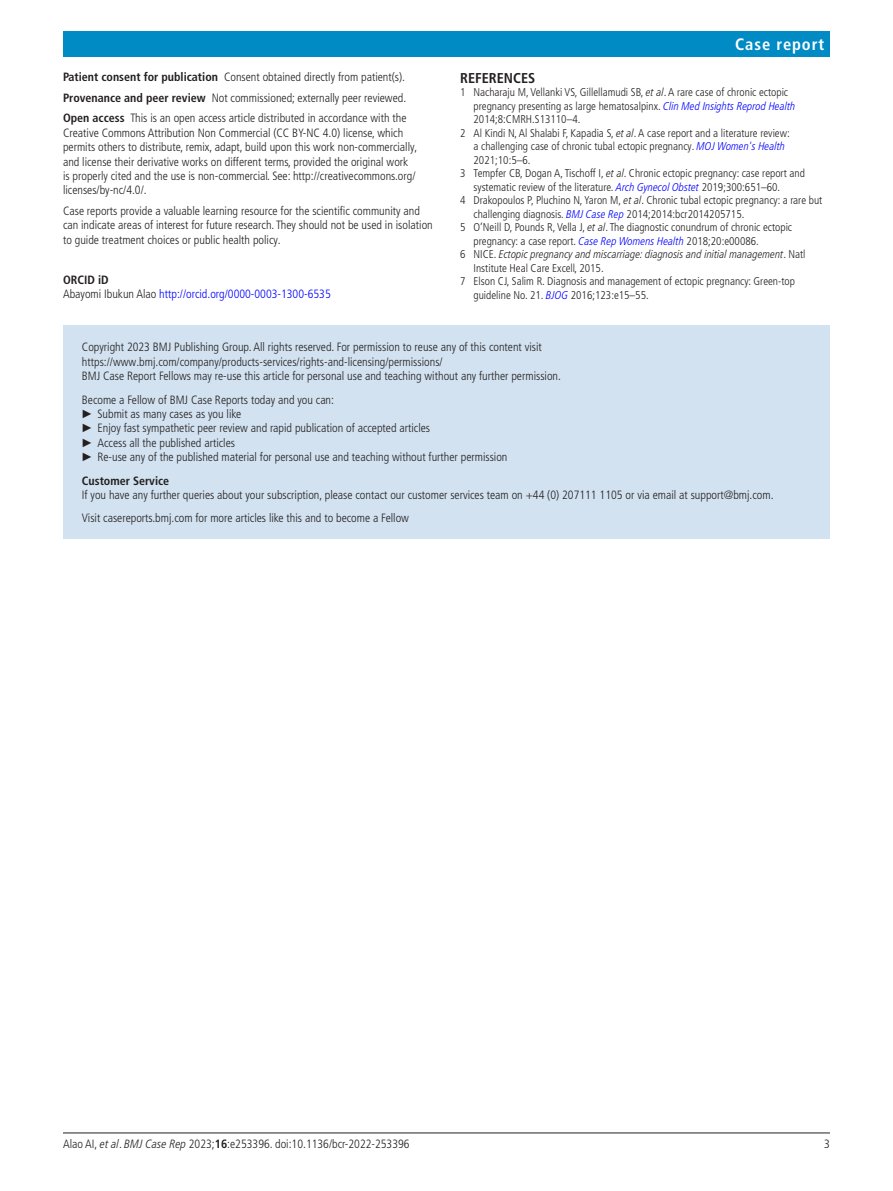
<style>
.page{position:relative;width:893px;height:1191px;background:#fff}
.page>*{position:absolute;margin:0;border:0;box-sizing:border-box;transform-origin:0 0}
.t1{font:700 condensed 16.5px "Frutiger LT Pro";letter-spacing:.055em;color:#fff}
.t2{font:700 condensed 14.25px "Frutiger LT Std";color:#231f20}
.t3{font:300 condensed 12px/14.5px "Frutiger LT Pro";color:#231f20}
.t4{font:300 condensed 12px/14.5px "Frutiger LT Pro";color:#00f}
.t5{font:700 condensed 12px "Frutiger LT Pro";color:#231f20}
.t6{font:300 condensed 11.25px "Frutiger LT Pro";color:#231f20}
.t7{font:italic 300 condensed 11.25px "Frutiger LT Pro";color:#231f20}
.s1{font-weight:700}
.s2{font-weight:700;color:#231f20}
.s3{color:#231f20}
.s4{font-style:italic}
.s5{font-style:italic;color:#00f}
.s6{font-style:normal}
.s7{font-family:"Arial";font-weight:400;font-stretch:normal}
</style>
<div class="page">
<hr style="left:63px;top:1132px;width:767px;height:1px;background:#231f20">
<div style="left:63px;top:31px;width:767px;height:25px;background:#008bc5"></div>
<div style="left:63px;top:326px;width:767px;height:213px;background:#d2e2f0"></div>
<p class="t3" style="left:63px;top:67px;width:345px;line-height:20.5px;text-align:justify"><span class="s1">Patient consent for publication</span> Consent obtained directly from patient(s).<br><span class="s1">Provenance and peer review</span> Not commissioned; externally peer reviewed.<br><span class="s1">Open access</span> This is an open access article distributed in accordance with the</p>
<p class="t3" style="left:63px;top:125px;width:356px">Creative Commons Attribution Non Commercial (CC BY-NC 4.0) license, which permits others to distribute, remix, adapt, build upon this work non-commercially, and license their derivative works on different terms, provided the original work is properly cited and the use is non-commercial. See: http://creativecommons.org/ licenses/by-nc/4.0/.</p>
<p class="t3" style="left:63px;top:204px;width:371px">Case reports provide a valuable learning resource for the scientific community and can indicate areas of interest for future research. They should not be used in isolation to guide treatment choices or public health policy.</p>
<p class="t4" style="left:63px;top:273px;width:269px"><span class="s2">ORCID iD<br></span><span class="s3">Abayomi Ibukun Alao</span> http://orcid.org/0000-0003-1300-6535</p>
<h1 class="t1" style="left:735px;top:34px;width:91px">Case report</h1>
<p class="t2" style="left:460px;top:69px;width:77px">REFERENCES</p>
<p class="t6" style="left:460px;top:86px;width:330px">1 Nacharaju M, Vellanki VS, Gillellamudi SB, <span class="s4">et al</span>. A rare case of chronic ectopic</p>
<p class="t6" style="left:474px;top:99px;width:323px">pregnancy presenting as large hematosalpinx. <span class="s5">Clin Med Insights Reprod Health</span></p>
<p class="t6" style="left:474px;top:113px;width:108px">2014;8:CMRH.S13110–4.</p>
<p class="t6" style="left:460px;top:126px;width:331px">2 Al Kindi N, Al Shalabi F, Kapadia S, <span class="s4">et al</span>. A case report and a literature review:</p>
<p class="t6" style="left:474px;top:140px;width:313px">a challenging case of chronic tubal ectopic pregnancy. <span class="s5">MOJ Women's Health</span></p>
<p class="t6" style="left:474px;top:153px;width:58px">2021;10:5–6.</p>
<p class="t6" style="left:460px;top:167px;width:346px">3 Tempfer CB, Dogan A, Tischoff I, <span class="s4">et al</span>. Chronic ectopic pregnancy: case report and</p>
<p class="t6" style="left:474px;top:180px;width:308px">systematic review of the literature. <span class="s5">Arch Gynecol Obstet</span> 2019;300:651–60.</p>
<p class="t6" style="left:460px;top:194px;width:364px">4 Drakopoulos P, Pluchino N, Yaron M, <span class="s4">et al</span>. Chronic tubal ectopic pregnancy: a rare but</p>
<p class="t6" style="left:474px;top:207px;width:272px">challenging diagnosis. <span class="s5">BMJ Case Rep</span> 2014;2014:bcr2014205715.</p>
<p class="t6" style="left:460px;top:221px;width:334px">5 O’Neill D, Pounds R, Vella J, <span class="s4">et al</span>. The diagnostic conundrum of chronic ectopic</p>
<p class="t6" style="left:474px;top:234px;width:287px">pregnancy: a case report. <span class="s5">Case Rep Womens Health</span> 2018;20:e00086.</p>
<p class="t7" style="left:460px;top:248px;width:347px"><span class="s6">6 NICE.</span> Ectopic pregnancy and miscarriage: diagnosis and initial management<span class="s6">. Natl</span></p>
<p class="t6" style="left:474px;top:261px;width:132px">Institute Heal Care Excell, 2015.</p>
<p class="t6" style="left:460px;top:275px;width:336px">7 Elson CJ, Salim R. Diagnosis and management of ectopic pregnancy: Green-top</p>
<p class="t6" style="left:474px;top:288px;width:177px">guideline No. 21. <span class="s5">BJOG</span> 2016;123:e15–55.</p>
<p class="t3" style="left:82px;top:340px;width:481px">Copyright 2023 BMJ Publishing Group. All rights reserved. For permission to reuse any of this content visit https://www.bmj.com/company/products-services/rights-and-licensing/permissions/<br>BMJ Case Report Fellows may re-use this article for personal use and teaching without any further permission.</p>
<p class="t3" style="left:81px;top:392px;width:428px">Become a Fellow of BMJ Case Reports today and you can:<br><span class="s7">►</span> Submit as many cases as you like<br><span class="s7">►</span> Enjoy fast sympathetic peer review and rapid publication of accepted articles<br><span class="s7">►</span> Access all the published articles<br><span class="s7">►</span> Re-use any of the published material for personal use and teaching without further permission</p>
<p class="t5" style="left:82px;top:473px;width:89px">Customer Service</p>
<p class="t3" style="left:82px;top:483px;width:693px;line-height:23.4px">If you have any further queries about your subscription, please contact our customer services team on +44 (0) 207111 1105 or via email at support@bmj.com.<br>Visit casereports.bmj.com for more articles like this and to become a Fellow</p>
<p class="t3" style="left:63px;top:1136px;width:348px">Alao AI, <span class="s4">et al</span>. <span class="s4">BMJ Case Rep</span> 2023;<span class="s1">16</span>:e253396. doi:10.1136/bcr-2022-253396</p>
<p class="t3" style="left:824px;top:1136px;width:7px">3</p>
</div>
